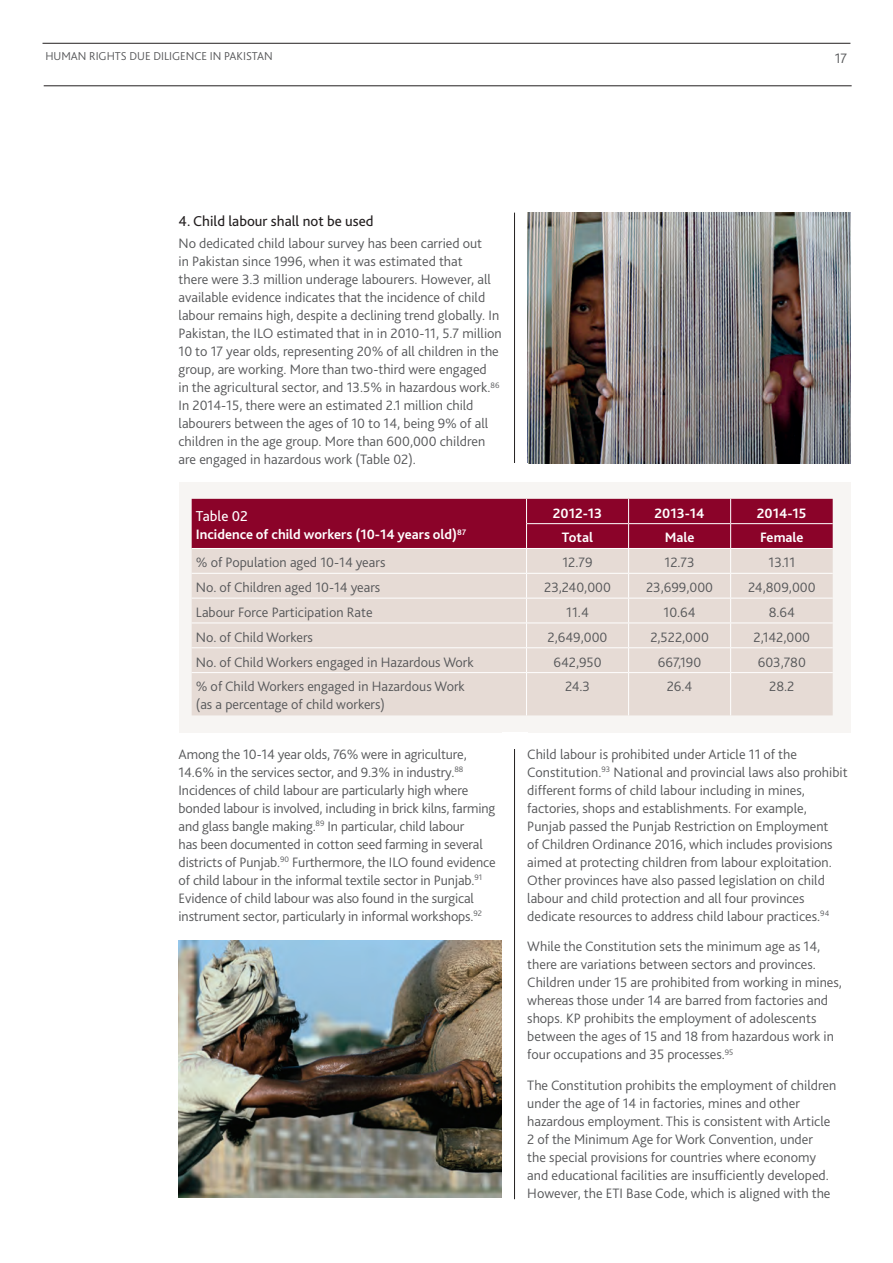
<style>
.page{position:relative;width:893px;height:1263px;background:#fff}
.page>*{position:absolute;margin:0;border:0;box-sizing:border-box;transform-origin:0 0}
.Body{font:15px "Bliss 2";color:#231f20}
.Body-2{font:15px "Bliss 2";color:#fff}
.Body-3{font:300 14.25px/18px "Bliss 2";color:#57585a}
.Body-4{font:700 14.25px "Bliss 2";color:#fff}
.t1{font:300 12px "Bliss 2";color:#57585a}
</style>
<div class="page">
<hr style="left:514px;top:213px;width:1px;height:986px;background:#231f20">
<hr style="left:43px;top:43px;width:807px;height:1px;background:#231f20">
<hr style="left:44px;top:85px;width:808px;height:1px;background:#231f20">
<img style="left:179px;top:940px;width:323px;height:258px">
<img style="left:527px;top:213px;width:323px;height:250px">
<div style="left:179px;top:482px;width:671px;height:250px;background:#f7f5f3"></div>
<div style="left:192px;top:673px;width:641px;height:42px;background:#e6dbd5"></div>
<svg style="left:192px;top:499px;width:641px;height:173px;background:#cd9fa6"></svg>
<hr style="left:192px;top:672px;width:334px;height:1px;background:#fff">
<hr style="left:526px;top:672px;width:103px;height:1px;background:#fff">
<hr style="left:526px;top:673px;width:1px;height:42px;background:#fff">
<hr style="left:629px;top:672px;width:102px;height:1px;background:#fff">
<hr style="left:628px;top:673px;width:1px;height:42px;background:#fff">
<hr style="left:731px;top:672px;width:102px;height:1px;background:#fff">
<hr style="left:730px;top:673px;width:1px;height:42px;background:#fff">
<div style="left:502px;top:463px;width:25px;height:19px;background:#fff"></div>
<div style="left:502px;top:732px;width:25px;height:17px;background:#fff"></div>
<p class="t1" style="left:45px;top:49px;width:229px">HUMAN RIGHTS DUE DILIGENCE IN PAKISTAN</p>
<p class="Body-3" style="left:835px;top:49px;width:14px">17</p>
<p class="Body" style="left:179px;top:212px;width:197px">4. Child labour shall not be used</p>
<p class="Body-3" style="left:179px;top:234px;width:325px">No dedicated child labour survey has been carried out<br>in Pakistan since 1996, when it was estimated that<br>there were 3.3 million underage labourers. However, all available evidence indicates that the incidence of child labour remains high, despite a declining trend globally. In Pakistan, the ILO estimated that in in 2010-11, 5.7 million 10 to 17 year olds, representing 20% of all children in the group, are working. More than two-third were engaged<br>in the agricultural sector, and 13.5% in hazardous work.<sup>86<br></sup>In 2014-15, there were an estimated 2.1 million child labourers between the ages of 10 to 14, being 9% of all children in the age group. More than 600,000 children are engaged in hazardous work (Table 02).</p>
<p class="Body-2" style="left:196px;top:507px;width:53px">Table 02</p>
<p class="Body-4" style="left:196px;top:526px;width:272px">Incidence of child workers (10-14 years old)<sup>87</sup></p>
<p class="Body-4" style="left:553px;top:504px;width:51px">2012-13</p>
<p class="Body-4" style="left:655px;top:504px;width:52px">2013-14</p>
<p class="Body-4" style="left:757px;top:504px;width:51px">2014-15</p>
<p class="Body-4" style="left:562px;top:529px;width:33px">Total</p>
<p class="Body-4" style="left:665px;top:529px;width:31px">Male</p>
<p class="Body-4" style="left:760px;top:529px;width:45px">Female</p>
<p class="Body-3" style="left:196px;top:553px;width:191px">% of Population aged 10-14 years</p>
<p class="Body-3" style="left:562px;top:553px;width:32px">12.79</p>
<p class="Body-3" style="left:664px;top:553px;width:32px">12.73</p>
<p class="Body-3" style="left:768px;top:553px;width:28px">13.11</p>
<p class="Body-3" style="left:196px;top:578px;width:186px">No. of Children aged 10-14 years</p>
<p class="Body-3" style="left:544px;top:578px;width:68px">23,240,000</p>
<p class="Body-3" style="left:646px;top:578px;width:69px">23,699,000</p>
<p class="Body-3" style="left:748px;top:578px;width:69px">24,809,000</p>
<p class="Body-3" style="left:196px;top:603px;width:178px">Labour Force Participation Rate</p>
<p class="Body-3" style="left:566px;top:603px;width:24px">11.4</p>
<p class="Body-3" style="left:663px;top:603px;width:34px">10.64</p>
<p class="Body-3" style="left:769px;top:603px;width:28px">8.64</p>
<p class="Body-3" style="left:196px;top:628px;width:119px">No. of Child Workers</p>
<p class="Body-3" style="left:548px;top:628px;width:61px">2,649,000</p>
<p class="Body-3" style="left:650px;top:628px;width:60px">2,522,000</p>
<p class="Body-3" style="left:753px;top:628px;width:58px">2,142,000</p>
<p class="Body-3" style="left:196px;top:652px;width:279px">No. of Child Workers engaged in Hazardous Work</p>
<p class="Body-3" style="left:553px;top:652px;width:50px">642,950</p>
<p class="Body-3" style="left:658px;top:652px;width:45px">667,190</p>
<p class="Body-3" style="left:758px;top:652px;width:50px">603,780</p>
<p class="Body-3" style="left:196px;top:677px;width:270px">% of Child Workers engaged in Hazardous Work (as a percentage of child workers)</p>
<p class="Body-3" style="left:565px;top:677px;width:27px">24.3</p>
<p class="Body-3" style="left:667px;top:677px;width:27px">26.4</p>
<p class="Body-3" style="left:769px;top:677px;width:27px">28.2</p>
<p class="Body-3" style="left:179px;top:744px;width:319px">Among the 10-14 year olds, 76% were in agriculture, 14.6% in the services sector, and 9.3% in industry.<sup>88<br></sup>Incidences of child labour are particularly high where bonded labour is involved, including in brick kilns, farming and glass bangle making.<sup>89</sup> In particular, child labour<br>has been documented in cotton seed farming in several districts of Punjab.<sup>90</sup> Furthermore, the ILO found evidence of child labour in the informal textile sector in Punjab.<sup>91<br></sup>Evidence of child labour was also found in the surgical instrument sector, particularly in informal workshops.<sup>92</sup></p>
<p class="Body-3" style="left:527px;top:745px;width:322px">Child labour is prohibited under Article 11 of the Constitution.<sup>93</sup> National and provincial laws also prohibit different forms of child labour including in mines, factories, shops and establishments. For example, Punjab passed the Punjab Restriction on Employment<br>of Children Ordinance 2016, which includes provisions aimed at protecting children from labour exploitation.<br>Other provinces have also passed legislation on child labour and child protection and all four provinces dedicate resources to address child labour practices.<sup>94</sup></p>
<p class="Body-3" style="left:527px;top:937px;width:316px">While the Constitution sets the minimum age as 14, there are variations between sectors and provinces.<br>Children under 15 are prohibited from working in mines, whereas those under 14 are barred from factories and shops. KP prohibits the employment of adolescents between the ages of 15 and 18 from hazardous work in four occupations and 35 processes.<sup>95</sup></p>
<p class="Body-3" style="left:527px;top:1076px;width:310px">The Constitution prohibits the employment of children under the age of 14 in factories, mines and other hazardous employment. This is consistent with Article 2 of the Minimum Age for Work Convention, under<br>the special provisions for countries where economy and educational facilities are insufficiently developed.<br>However, the ETI Base Code, which is aligned with the</p>
</div>
